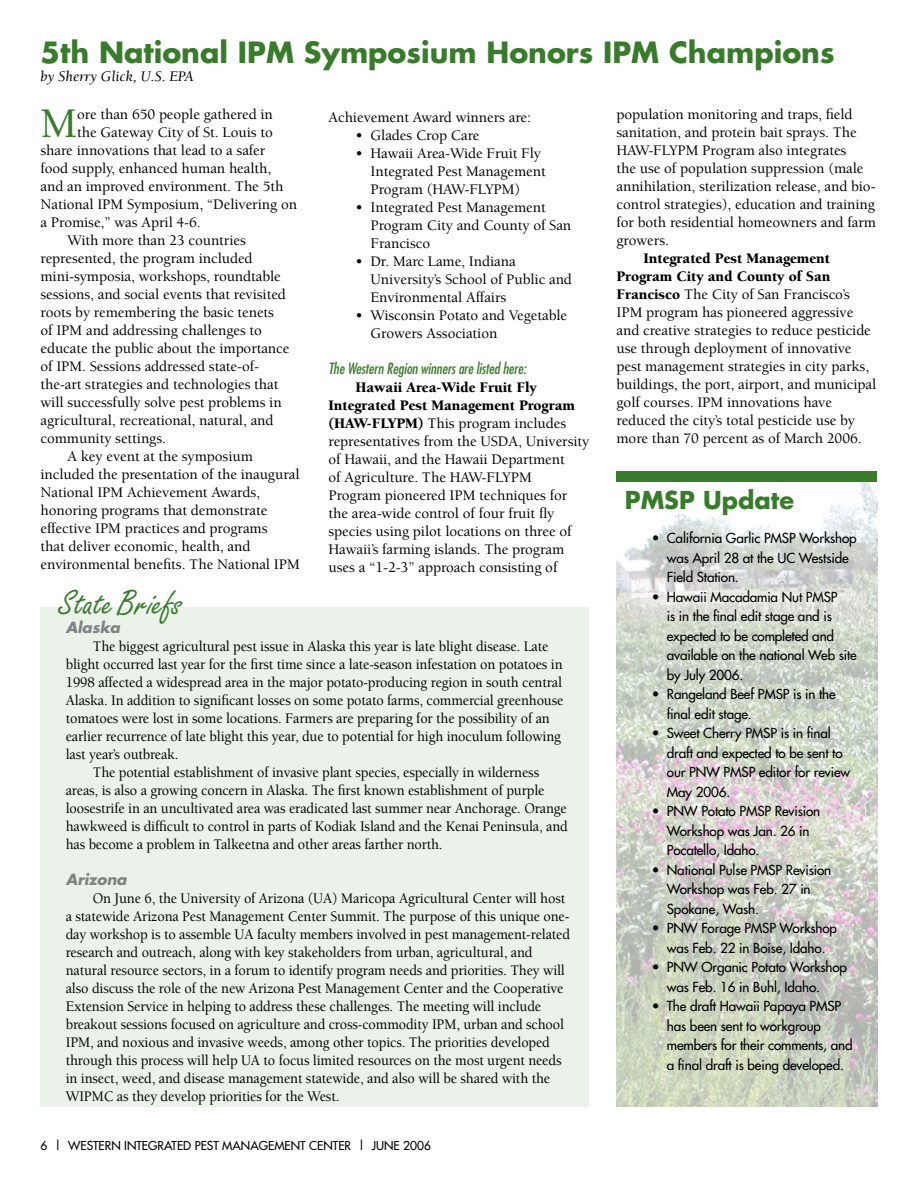
<style>
.page{position:relative;width:918px;height:1188px;background:#fff}
.page>*{position:absolute;margin:0;border:0;box-sizing:border-box;transform-origin:0 0}
.t1{font:500 43.35px "Berkeley";color:#387c2b}
.t2{font:36px "Freestyle Script";color:#387c2b}
.t3{font:700 28.5px "Futura";color:#387c2b}
.t4{font:700 24px "Futura";color:#387c2b}
.t5{font:500 15px/18px "Berkeley";letter-spacing:-.005em;color:#000}
.t6{font:500 15px/18px "Berkeley";letter-spacing:-.005em;color:#000;scale:.95 1}
.t7{font:italic condensed 15px "Futura";letter-spacing:-.005em;color:#387c2b}
.t8{font:italic 15px "Berkeley";letter-spacing:-.005em;color:#000}
.t9{font:italic 700 15px "Futura";letter-spacing:-.005em;color:#808284}
.t10{font:13.5px/19.5px "Futura";letter-spacing:-.01em;color:#000}
.t11{font:12px "Futura";color:#000}
.s1{font-weight:900}
</style>
<div class="page">
<img style="left:616px;top:482px;width:262px;height:625px">
<div style="left:616px;top:472px;width:262px;height:10px;background:#387c2b"></div>
<div style="left:40px;top:608px;width:550px;height:499px;background:#ebf2ea"></div>
<h3 class="t3" style="left:40px;top:33px;width:796px">5th National IPM Symposium Honors IPM Champions</h3>
<p class="t8" style="left:40px;top:69px;width:155px">by Sherry Glick, U.S. EPA</p>
<h1 class="t1" style="left:40px;top:101px;width:38px">M</h1>
<p class="t5" style="left:77px;top:106px;width:197px">ore than 650 people gathered in</p>
<p class="t5" style="left:77px;top:124px;width:197px">the Gateway City of St. Louis to</p>
<p class="t5" style="left:40px;top:142px;width:226px">share innovations that lead to a safer</p>
<p class="t5" style="left:40px;top:160px;width:232px">food supply, enhanced human health,</p>
<p class="t5" style="left:40px;top:178px;width:244px">and an improved environment. The 5th</p>
<p class="t5" style="left:40px;top:196px;width:258px">National IPM Symposium, “Delivering on</p>
<p class="t5" style="left:40px;top:214px;width:162px">a Promise,” was April 4-6.</p>
<p class="t5" style="left:68px;top:232px;width:180px">With more than 23 countries</p>
<p class="t5" style="left:40px;top:250px;width:214px">represented, the program included</p>
<p class="t5" style="left:40px;top:268px;width:242px">mini-symposia, workshops, roundtable</p>
<p class="t5" style="left:40px;top:286px;width:247px">sessions, and social events that revisited</p>
<p class="t5" style="left:40px;top:304px;width:235px">roots by remembering the basic tenets</p>
<p class="t5" style="left:40px;top:322px;width:223px">of IPM and addressing challenges to</p>
<p class="t5" style="left:40px;top:340px;width:250px">educate the public about the importance</p>
<p class="t5" style="left:40px;top:358px;width:220px">of IPM. Sessions addressed state-of-</p>
<p class="t5" style="left:40px;top:376px;width:240px">the-art strategies and technologies that</p>
<p class="t5" style="left:40px;top:394px;width:243px">will successfully solve pest problems in</p>
<p class="t5" style="left:40px;top:412px;width:235px">agricultural, recreational, natural, and</p>
<p class="t5" style="left:40px;top:430px;width:127px">community settings.</p>
<p class="t5" style="left:68px;top:448px;width:187px">A key event at the symposium</p>
<p class="t5" style="left:40px;top:466px;width:261px">included the presentation of the inaugural</p>
<p class="t5" style="left:40px;top:484px;width:221px">National IPM Achievement Awards,</p>
<p class="t5" style="left:40px;top:502px;width:228px">honoring programs that demonstrate</p>
<p class="t5" style="left:40px;top:520px;width:229px">effective IPM practices and programs</p>
<p class="t5" style="left:40px;top:538px;width:211px">that deliver economic, health, and</p>
<p class="t5" style="left:40px;top:556px;width:261px">environmental benefits. The National IPM</p>
<p class="t5" style="left:328px;top:108px;width:204px">Achievement Award winners are:</p>
<p class="t5" style="left:356px;top:126px;width:126px">• Glades Crop Care</p>
<p class="t5" style="left:370px;top:144px;width:177px;text-indent:-15px">• Hawaii Area-Wide Fruit Fly<br>Integrated Pest Management<br>Program (HAW-FLYPM)</p>
<p class="t5" style="left:370px;top:198px;width:202px;text-indent:-15px">• Integrated Pest Management<br>Program City and County of San<br>Francisco</p>
<p class="t5" style="left:370px;top:252px;width:203px;text-indent:-15px">• Dr. Marc Lame, Indiana<br>University’s School of Public and<br>Environmental Affairs</p>
<p class="t5" style="left:370px;top:306px;width:198px;text-indent:-15px">• Wisconsin Potato and Vegetable<br>Growers Association</p>
<p class="t7" style="left:328px;top:359px;width:199px">The Western Region winners are listed here:</p>
<p class="t5" style="left:328px;top:378px;width:262px;text-indent:27px"><span class="s1">Hawaii Area-Wide Fruit Fly Integrated Pest Management Program (HAW-FLYPM)</span> This program includes representatives from the USDA, University of Hawaii, and the Hawaii Department<br>of Agriculture. The HAW-FLYPM<br>Program pioneered IPM techniques for the area-wide control of four fruit fly species using pilot locations on three of Hawaii’s farming islands. The program uses a “1-2-3” approach consisting of</p>
<h2 class="t2" style="left:58px;top:582px;width:124px">State Briefs</h2>
<p class="t9" style="left:66px;top:617px;width:56px">Alaska</p>
<p class="t6" style="left:93px;top:638px;width:481px">The biggest agricultural pest issue in Alaska this year is late blight disease. Late</p>
<p class="t6" style="left:66px;top:656px;width:524px">blight occurred last year for the first time since a late-season infestation on potatoes in</p>
<p class="t6" style="left:66px;top:674px;width:524px">1998 affected a widespread area in the major potato-producing region in south central</p>
<p class="t6" style="left:66px;top:692px;width:525px">Alaska. In addition to significant losses on some potato farms, commercial greenhouse</p>
<p class="t6" style="left:66px;top:710px;width:511px">tomatoes were lost in some locations. Farmers are preparing for the possibility of an</p>
<p class="t6" style="left:66px;top:728px;width:523px">earlier recurrence of late blight this year, due to potential for high inoculum following</p>
<p class="t6" style="left:66px;top:746px;width:120px">last year’s outbreak.</p>
<p class="t6" style="left:93px;top:764px;width:471px">The potential establishment of invasive plant species, especially in wilderness</p>
<p class="t6" style="left:66px;top:782px;width:505px">areas, is also a growing concern in Alaska. The first known establishment of purple</p>
<p class="t6" style="left:66px;top:800px;width:529px">loosestrife in an uncultivated area was eradicated last summer near Anchorage. Orange</p>
<p class="t6" style="left:66px;top:818px;width:530px">hawkweed is difficult to control in parts of Kodiak Island and the Kenai Peninsula, and</p>
<p class="t6" style="left:66px;top:836px;width:398px">has become a problem in Talkeetna and other areas farther north.</p>
<p class="t9" style="left:66px;top:869px;width:63px">Arizona</p>
<p class="t6" style="left:66px;top:890px;width:532px;text-indent:27px">On June 6, the University of Arizona (UA) Maricopa Agricultural Center will host a statewide Arizona Pest Management Center Summit. The purpose of this unique one&shy;day workshop is to assemble UA faculty members involved in pest management-related research and outreach, along with key stakeholders from urban, agricultural, and natural resource sectors, in a forum to identify program needs and priorities. They will also discuss the role of the new Arizona Pest Management Center and the Cooperative Extension Service in helping to address these challenges. The meeting will include breakout sessions focused on agriculture and cross-commodity IPM, urban and school IPM, and noxious and invasive weeds, among other topics. The priorities developed through this process will help UA to focus limited resources on the most urgent needs in insect, weed, and disease management statewide, and also will be shared with the WIPMC as they develop priorities for the West.</p>
<p class="t11" style="left:54px;top:1137px;width:378px">| WESTERN INTEGRATED PEST MANAGEMENT CENTER | JUNE 2006</p>
<p class="t5" style="left:616px;top:106px;width:261px">population monitoring and traps, field sanitation, and protein bait sprays. The HAW-FLYPM Program also integrates<br>the use of population suppression (male annihilation, sterilization release, and bio&shy;control strategies), education and training for both residential homeowners and farm growers.</p>
<p class="t5" style="left:616px;top:250px;width:261px;text-indent:27px"><span class="s1">Integrated Pest Management Program City and County of San Francisco</span> The City of San Francisco’s IPM program has pioneered aggressive and creative strategies to reduce pesticide use through deployment of innovative pest management strategies in city parks, buildings, the port, airport, and municipal golf courses. IPM innovations have reduced the city’s total pesticide use by more than 70 percent as of March 2006.</p>
<h3 class="t4" style="left:625px;top:483px;width:171px">PMSP Update</h3>
<p class="t10" style="left:667px;top:528px;width:191px;text-indent:-15px">• California Garlic PMSP Workshop was April 28 at the UC Westside<br>Field Station.</p>
<p class="t10" style="left:667px;top:587px;width:192px;text-indent:-15px">• Hawaii Macadamia Nut PMSP<br>is in the final edit stage and is expected to be completed and available on the national Web site by July 2006.</p>
<p class="t10" style="left:667px;top:684px;width:170px;text-indent:-15px">• Rangeland Beef PMSP is in the final edit stage.</p>
<p class="t10" style="left:667px;top:723px;width:185px;text-indent:-15px">• Sweet Cherry PMSP is in final draft and expected to be sent to our PNW PMSP editor for review<br>May 2006.</p>
<p class="t10" style="left:667px;top:801px;width:155px;text-indent:-15px">• PNW Potato PMSP Revision<br>Workshop was Jan. 26 in<br>Pocatello, Idaho.</p>
<p class="t10" style="left:667px;top:860px;width:166px;text-indent:-15px">• National Pulse PMSP Revision<br>Workshop was Feb. 27 in<br>Spokane, Wash.</p>
<p class="t10" style="left:652px;top:918px;width:187px;text-align:center">• PNW Forage PMSP Workshop was Feb. 22 in Boise, Idaho.</p>
<p class="t10" style="left:667px;top:957px;width:182px;text-indent:-15px">• PNW Organic Potato Workshop was Feb. 16 in Buhl, Idaho.</p>
<p class="t10" style="left:667px;top:996px;width:187px;text-indent:-15px">• The draft Hawaii Papaya PMSP has been sent to workgroup members for their comments, and a final draft is being developed.</p>
</div>
